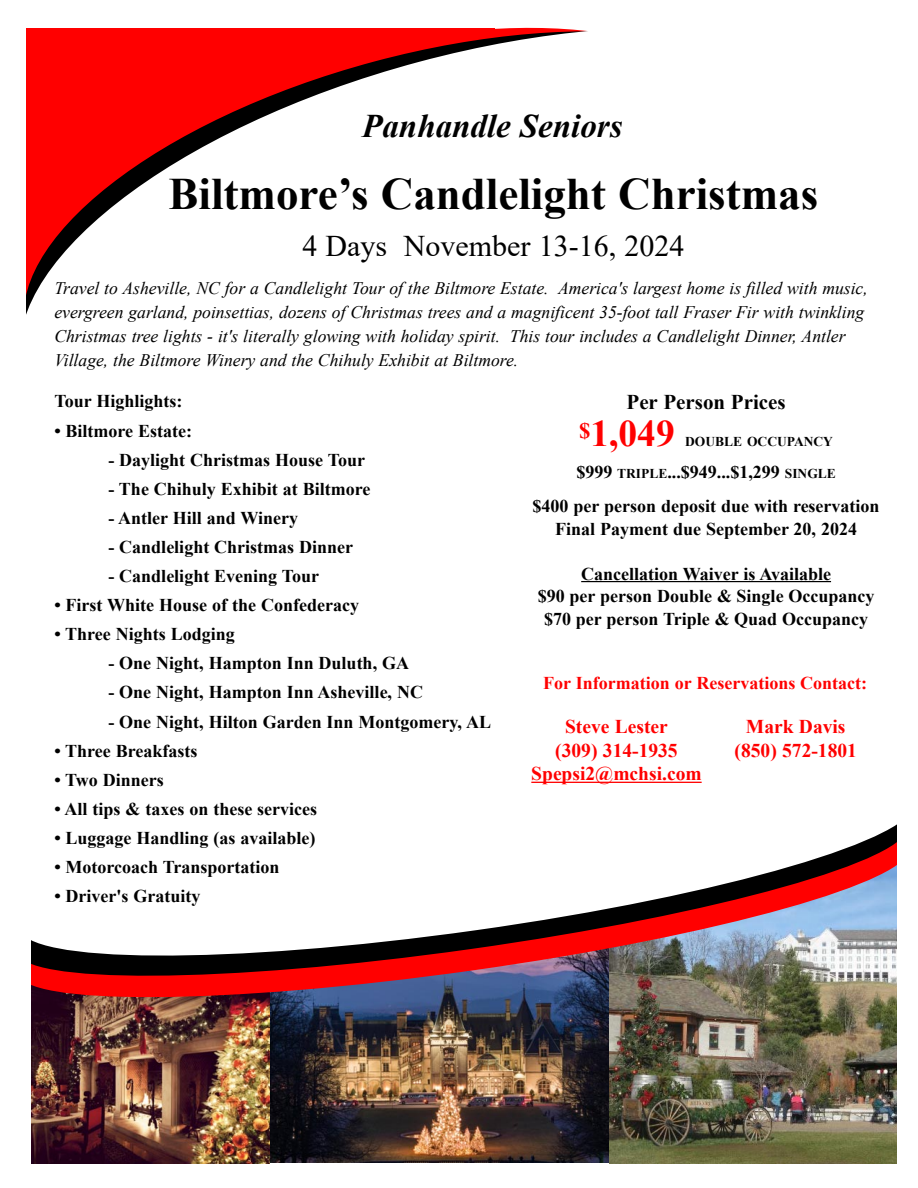
<style>
.page{position:relative;width:918px;height:1188px;background:#fff}
.page>*{position:absolute;margin:0;border:0;box-sizing:border-box;transform-origin:0 0}
.t1{font:700 45px "Times New Roman";color:#000}
.t2{font:700 37.5px "Times New Roman";color:#f00}
.t3{font:italic 700 33px "Times New Roman";color:#000}
.t4{font:30px "Times New Roman";color:#000}
.t5{font:700 21px "Times New Roman";color:#000}
.t6{font:700 19.5px "Times New Roman";color:#f00}
.t7{font:700 18px "Times New Roman";color:#000}
.t8{font:700 18px "Times New Roman";color:#f00}
.t9{font:italic 17.7px/24px "Times New Roman";color:#000}
.t10{font:700 13.5px "Times New Roman";color:#000}
.s1{font-size:13.5px}
</style>
<div class="page">
<svg style="left:26px;top:27px;width:562px;height:288px"></svg>
<img style="left:270px;top:1006px;width:339px;height:157px">
<img style="left:31px;top:1006px;width:239px;height:157px">
<img style="left:609px;top:1006px;width:288px;height:157px">
<img style="left:31px;top:985px;width:866px;height:21px">
<img style="left:31px;top:965px;width:866px;height:20px">
<svg style="left:31px;top:824px;width:866px;height:141px"></svg>
<div style="left:53px;top:280px;width:848px;height:100px;background:#fff"></div>
<hr style="left:581px;top:581px;width:250px;height:1px;background:#000">
<hr style="left:531px;top:782px;width:171px;height:1px;background:#f00">
<p class="t3" style="left:362px;top:108px;width:262px">Panhandle Seniors</p>
<p class="t1" style="left:169px;top:169px;width:651px">Biltmore’s Candlelight Christmas</p>
<p class="t4" style="left:302px;top:229px;width:384px">4 Days November 13-16, 2024</p>
<p class="t9" style="left:54px;top:276px;width:815px">Travel to Asheville, NC for a Candlelight Tour of the Biltmore Estate. America's largest home is filled with music, evergreen garland, poinsettias, dozens of Christmas trees and a magnificent 35-foot tall Fraser Fir with twinkling Christmas tree lights - it's literally glowing with holiday spirit. This tour includes a Candlelight Dinner, Antler Village, the Biltmore Winery and the Chihuly Exhibit at Biltmore.</p>
<p class="t7" style="left:54px;top:391px;width:129px">Tour Highlights:</p>
<p class="t7" style="left:54px;top:421px;width:139px">• Biltmore Estate:</p>
<p class="t7" style="left:108px;top:450px;width:258px">- Daylight Christmas House Tour</p>
<p class="t7" style="left:108px;top:479px;width:264px">- The Chihuly Exhibit at Biltmore</p>
<p class="t7" style="left:108px;top:508px;width:191px">- Antler Hill and Winery</p>
<p class="t7" style="left:108px;top:537px;width:246px">- Candlelight Christmas Dinner</p>
<p class="t7" style="left:108px;top:566px;width:212px">- Candlelight Evening Tour</p>
<p class="t7" style="left:54px;top:595px;width:306px">• First White House of the Confederacy</p>
<p class="t7" style="left:54px;top:624px;width:182px">• Three Nights Lodging</p>
<p class="t7" style="left:108px;top:653px;width:302px">- One Night, Hampton Inn Duluth, GA</p>
<p class="t7" style="left:108px;top:682px;width:316px">- One Night, Hampton Inn Asheville, NC</p>
<p class="t7" style="left:108px;top:712px;width:384px">- One Night, Hilton Garden Inn Montgomery, AL</p>
<p class="t7" style="left:54px;top:741px;width:145px">• Three Breakfasts</p>
<p class="t7" style="left:54px;top:770px;width:111px">• Two Dinners</p>
<p class="t7" style="left:54px;top:799px;width:264px">• All tips &amp; taxes on these services</p>
<p class="t7" style="left:54px;top:828px;width:263px">• Luggage Handling (as available)</p>
<p class="t7" style="left:54px;top:857px;width:227px">• Motorcoach Transportation</p>
<p class="t7" style="left:54px;top:886px;width:148px">• Driver's Gratuity</p>
<p class="t5" style="left:627px;top:391px;width:161px">Per Person Prices</p>
<p class="t2" style="left:579px;top:412px;width:97px"><sup>$</sup>1,049</p>
<p class="t10" style="left:685px;top:434px;width:149px">DOUBLE OCCUPANCY</p>
<p class="t7" style="left:576px;top:462px;width:261px">$999 <span class="s1">TRIPLE</span>...$949...$1,299 <span class="s1">SINGLE</span></p>
<p class="t7" style="left:533px;top:496px;width:349px">$400 per person deposit due with reservation</p>
<p class="t7" style="left:555px;top:519px;width:303px">Final Payment due September 20, 2024</p>
<p class="t7" style="left:581px;top:564px;width:251px">Cancellation Waiver is Available</p>
<p class="t7" style="left:538px;top:586px;width:338px">$90 per person Double &amp; Single Occupancy</p>
<p class="t7" style="left:544px;top:609px;width:326px">$70 per person Triple &amp; Quad Occupancy</p>
<p class="t8" style="left:543px;top:673px;width:326px">For Information or Reservations Contact:</p>
<p class="t6" style="left:565px;top:716px;width:104px">Steve Lester</p>
<p class="t6" style="left:555px;top:739px;width:124px">(309) 314-1935</p>
<p class="t6" style="left:531px;top:763px;width:172px">Spepsi2@mchsi.com</p>
<p class="t6" style="left:746px;top:716px;width:101px">Mark Davis</p>
<p class="t6" style="left:735px;top:739px;width:124px">(850) 572-1801</p>
</div>
